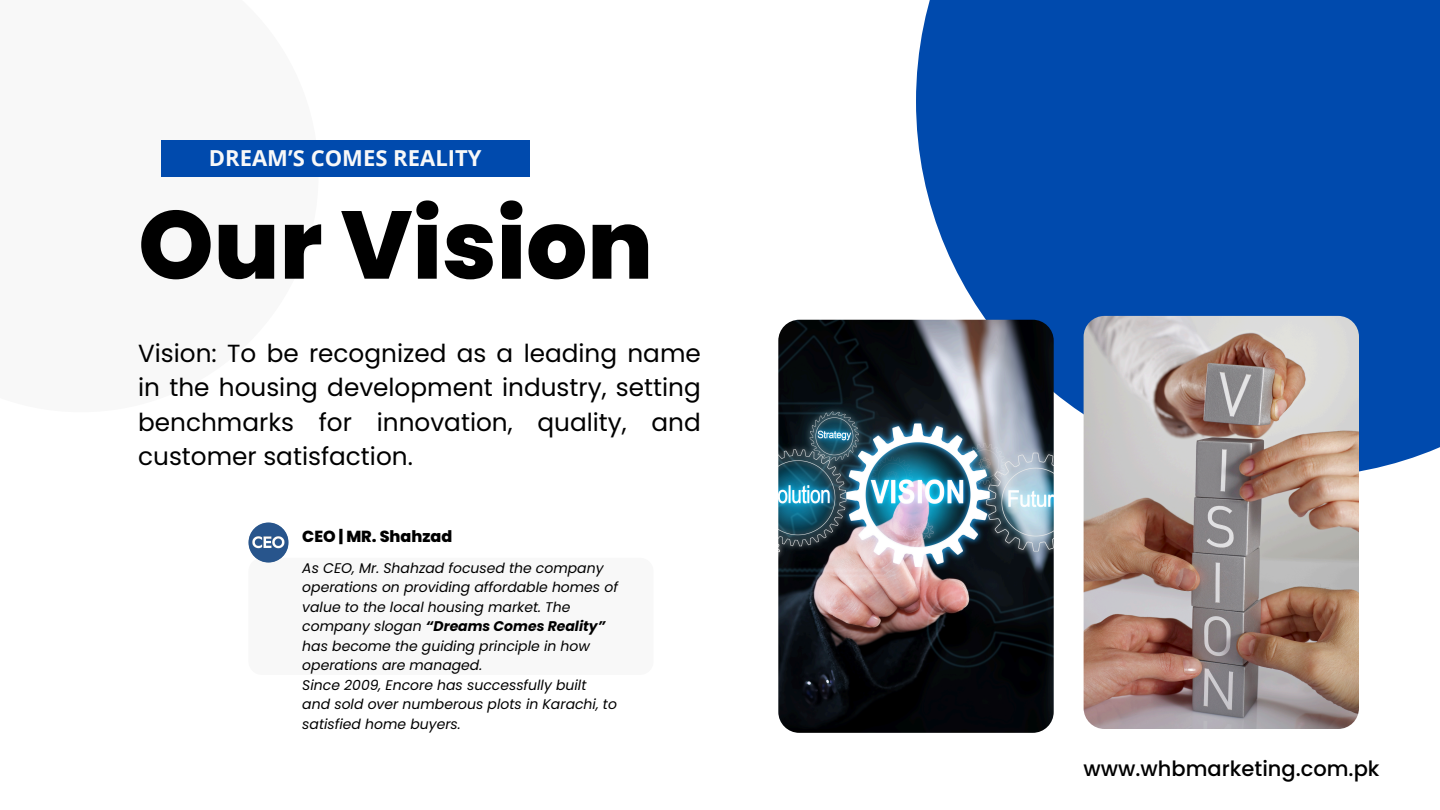
<style>
.page{position:relative;width:1440px;height:810px;background:#fff}
.page>*{position:absolute;margin:0;border:0;box-sizing:border-box;transform-origin:0 0}
.t1{font:800 96px "Poppins";color:#000}
.t2{font:24.7px/34.5px "Poppins";color:#000;text-align:justify}
.t3{font:700 22px "Open Sans";color:#f8f8f8}
.t4{font:500 21px "Poppins";color:#000}
.t5{font:800 16px "Poppins";color:#000}
.t6{font:italic 14px/19.5px "Poppins";color:#000}
.s1{font-weight:700}
</style>
<div class="page">
<div style="left:0;top:0;width:319px;height:412px;background:#f8f8f8"></div>
<div style="left:916px;top:0;width:524px;height:477px;background:#004aad"></div>
<img style="left:778px;top:320px;width:276px;height:413px;border-radius:21px">
<img style="left:1084px;top:316px;width:275px;height:413px;border-radius:21px">
<div style="left:248px;top:558px;width:406px;height:117px;background:#f8f8f8;border-radius:14px"></div>
<img style="left:248px;top:522px;width:41px;height:41px;border-radius:50%">
<div style="left:161px;top:141px;width:368px;height:36px;background:#004aad"></div>
<p class="t3" style="left:209px;top:143px;width:274px">DREAM’S COMES REALITY</p>
<h5 class="t1" style="left:138px;top:178px;width:516px">Our Vision</h5>
<p class="t2" style="left:138px;top:336px;width:564px">Vision: To be recognized as a leading name in the housing development industry, setting benchmarks for innovation, quality, and customer satisfaction.</p>
<p class="t5" style="left:302px;top:525px;width:152px">CEO | MR. Shahzad</p>
<p class="t6" style="left:302px;top:558px;width:317px">As CEO, Mr. Shahzad focused the company operations on providing affordable homes of value to the local housing market. The company slogan <span class="s1">“Dreams Comes Reality” </span>has become the guiding principle in how operations are managed.</p>
<p class="t6" style="left:302px;top:675px;width:316px">Since 2009, Encore has successfully built and sold over numberous plots in Karachi, to satisfied home buyers.</p>
<h4 class="t4" style="left:1084px;top:754px;width:297px">www.whbmarketing.com.pk</h4>
</div>
